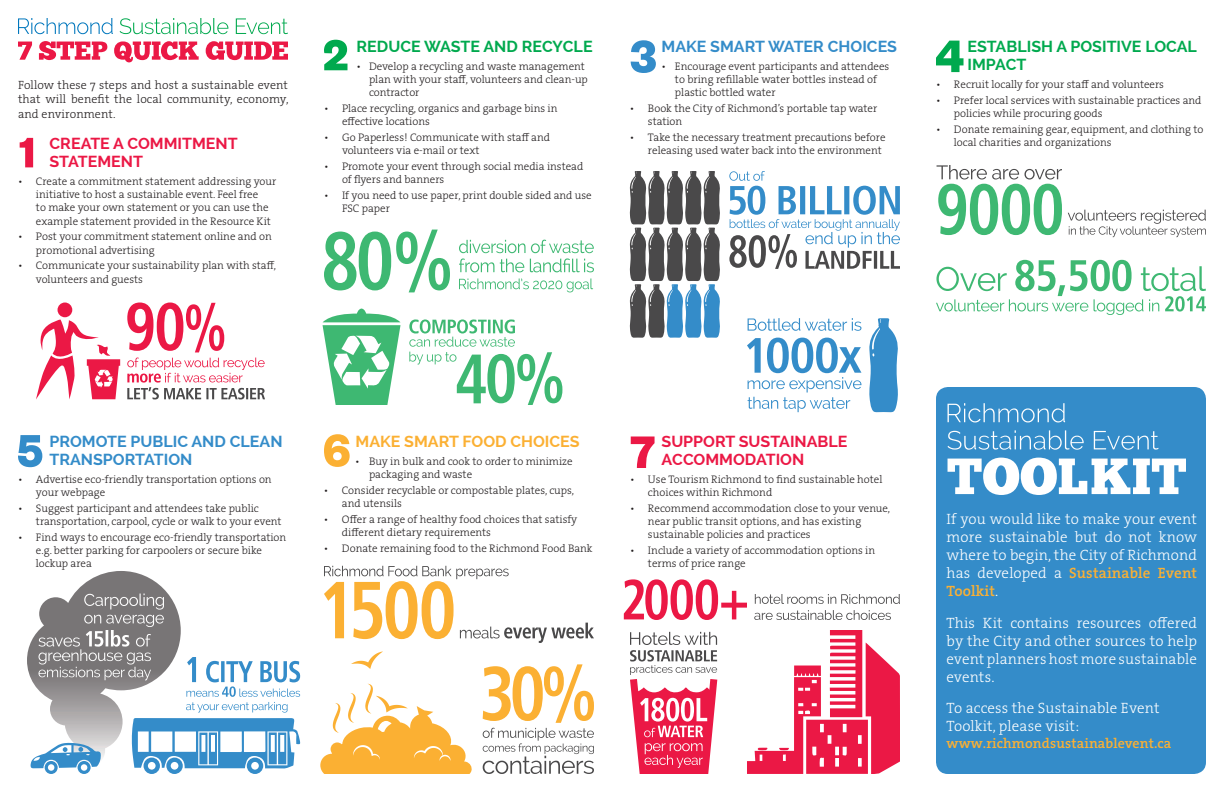
<style>
.page{position:relative;width:1224px;height:792px;background:#fff}
.page>*{position:absolute;margin:0;border:0;box-sizing:border-box;transform-origin:0 0}
.t1{font:700 16px/18px "Raleway";color:#eb1845}
.t2{font:700 16px/18px "Raleway";color:#348cc9}
.t3{font:700 16px/18px "Raleway";color:#00a94e}
.t4{font:700 16px "Raleway";color:#fbb033}
.t5{font:15px/18px "The Serif HP3 Lig";letter-spacing:.01em;color:#fff;text-align:justify}
.t6{font:15px/18px "The Serif HP6 Se Bld";letter-spacing:.01em;color:#fbb033}
.t7{font:14px "The Serif HP6 Se Bld";letter-spacing:.01em;color:#fbb033}
.t8{font:12px/14.4px "The Serif HP3 Lig";letter-spacing:.01em;color:#231f20;text-align:justify}
.t9{font:11px/13.2px "The Serif HP3 Lig";color:#231f20}
.s1{font-family:"The Serif HP3 Lig";color:#fff}
</style>
<div class="page">
<svg style="left:18px;top:41px;width:270px;height:21px"></svg>
<svg style="left:120px;top:18px;width:168px;height:16px"></svg>
<svg style="left:18px;top:18px;width:95px;height:16px"></svg>
<svg style="left:747px;top:630px;width:153px;height:144px"></svg>
<svg style="left:20px;top:138px;width:13px;height:29px"></svg>
<svg style="left:324px;top:40px;width:23px;height:30px"></svg>
<svg style="left:18px;top:435px;width:24px;height:32px"></svg>
<svg style="left:631px;top:436px;width:24px;height:32px"></svg>
<svg style="left:631px;top:40px;width:25px;height:33px"></svg>
<svg style="left:936px;top:41px;width:28px;height:31px"></svg>
<svg style="left:324px;top:434px;width:26px;height:33px"></svg>
<svg style="left:324px;top:230px;width:126px;height:62px"></svg>
<svg style="left:459px;top:278px;width:134px;height:14px"></svg>
<svg style="left:459px;top:240px;width:135px;height:32px"></svg>
<div style="left:58px;top:303px;width:14px;height:14px;background:#eb1845;border-radius:50%"></div>
<svg style="left:36px;top:319px;width:84px;height:80px"></svg>
<svg style="left:127px;top:303px;width:97px;height:49px"></svg>
<svg style="left:127px;top:358px;width:138px;height:41px"></svg>
<svg style="left:351px;top:651px;width:32px;height:18px"></svg>
<svg style="left:320px;top:684px;width:152px;height:90px"></svg>
<svg style="left:483px;top:664px;width:111px;height:110px"></svg>
<svg style="left:630px;top:632px;width:88px;height:142px"></svg>
<div style="left:936px;top:387px;width:270px;height:387px;background:#348cc9;border-radius:12px"></div>
<svg style="left:27px;top:571px;width:274px;height:203px"></svg>
<svg style="left:323px;top:309px;width:78px;height:96px"></svg>
<svg style="left:409px;top:319px;width:153px;height:86px"></svg>
<svg style="left:324px;top:566px;width:270px;height:77px"></svg>
<svg style="left:630px;top:171px;width:90px;height:167px"></svg>
<svg style="left:729px;top:171px;width:171px;height:98px"></svg>
<svg style="left:869px;top:318px;width:29px;height:94px;background:#58a0d2"></svg>
<svg style="left:748px;top:318px;width:113px;height:13px"></svg>
<svg style="left:747px;top:338px;width:114px;height:74px"></svg>
<svg style="left:624px;top:579px;width:123px;height:41px"></svg>
<svg style="left:754px;top:610px;width:137px;height:10px"></svg>
<svg style="left:755px;top:594px;width:145px;height:10px"></svg>
<svg style="left:1068px;top:210px;width:138px;height:27px"></svg>
<svg style="left:937px;top:165px;width:125px;height:70px"></svg>
<svg style="left:936px;top:260px;width:270px;height:55px"></svg>
<svg style="left:948px;top:458px;width:238px;height:37px"></svg>
<svg style="left:948px;top:430px;width:211px;height:20px"></svg>
<svg style="left:948px;top:403px;width:117px;height:19px"></svg>
<p class="t8" style="left:18px;top:78px;width:272px">Follow these 7 steps and host a sustainable event that will benefit the local community, economy, and environment.</p>
<h1 class="t1" style="left:50px;top:135px;width:190px">CREATE A COMMITMENT<br>STATEMENT</h1>
<p class="t9" style="left:36px;top:175px;width:242px;text-indent:-18px">• Create a commitment statement addressing your initiative to host a sustainable event. Feel free<br>to make your own statement or you can use the example statement provided in the Resource Kit</p>
<p class="t9" style="left:36px;top:230px;width:237px;text-indent:-18px">• Post your commitment statement online and on promotional advertising</p>
<p class="t9" style="left:36px;top:259px;width:242px;text-indent:-18px">• Communicate your sustainability plan with staff, volunteers and guests</p>
<h1 class="t3" style="left:356px;top:37px;width:238px">REDUCE WASTE AND RECYCLE</h1>
<p class="t9" style="left:369px;top:60px;width:220px;text-indent:-13px">• Develop a recycling and waste management plan with your staff, volunteers and clean-up contractor</p>
<p class="t9" style="left:342px;top:102px;width:217px;text-indent:-18px">• Place recycling, organics and garbage bins in effective locations</p>
<p class="t9" style="left:342px;top:131px;width:210px;text-indent:-18px">• Go Paperless! Communicate with staff and volunteers via e-mail or text</p>
<p class="t9" style="left:342px;top:160px;width:243px;text-indent:-18px">• Promote your event through social media instead of flyers and banners</p>
<p class="t9" style="left:342px;top:189px;width:251px;text-indent:-18px">• If you need to use paper, print double sided and use<br>FSC paper</p>
<h1 class="t2" style="left:662px;top:37px;width:237px">MAKE SMART WATER CHOICES</h1>
<p class="t9" style="left:675px;top:60px;width:216px;text-indent:-14px">• Encourage event participants and attendees to bring refillable water bottles instead of plastic bottled water</p>
<p class="t9" style="left:648px;top:102px;width:231px;text-indent:-18px">• Book the City of Richmond’s portable tap water station</p>
<p class="t9" style="left:648px;top:131px;width:239px;text-indent:-18px">• Take the necessary treatment precautions before releasing used water back into the environment</p>
<h1 class="t3" style="left:968px;top:37px;width:231px">ESTABLISH A POSITIVE LOCAL<br>IMPACT</h1>
<p class="t9" style="left:936px;top:78px;width:230px">• Recruit locally for your staff and volunteers</p>
<p class="t9" style="left:954px;top:93px;width:249px;text-indent:-18px">• Prefer local services with sustainable practices and policies while procuring goods</p>
<p class="t9" style="left:954px;top:122px;width:251px;text-indent:-18px">• Donate remaining gear, equipment, and clothing to local charities and organizations</p>
<h1 class="t2" style="left:50px;top:432px;width:235px">PROMOTE PUBLIC AND CLEAN<br>TRANSPORTATION</h1>
<p class="t9" style="left:36px;top:473px;width:237px;text-indent:-18px">• Advertise eco-friendly transportation options on your webpage</p>
<p class="t9" style="left:36px;top:502px;width:247px;text-indent:-18px">• Suggest participant and attendees take public transportation, carpool, cycle or walk to your event</p>
<p class="t9" style="left:36px;top:531px;width:252px;text-indent:-18px">• Find ways to encourage eco-friendly transportation e.g. better parking for carpoolers or secure bike lockup area</p>
<h1 class="t4" style="left:356px;top:432px;width:226px">MAKE SMART FOOD CHOICES</h1>
<p class="t9" style="left:369px;top:455px;width:205px;text-indent:-14px">• Buy in bulk and cook to order to minimize packaging and waste</p>
<p class="t9" style="left:342px;top:484px;width:234px;text-indent:-18px">• Consider recyclable or compostable plates, cups, and utensils</p>
<p class="t9" style="left:342px;top:513px;width:237px;text-indent:-18px">• Offer a range of healthy food choices that satisfy different dietary requirements</p>
<p class="t9" style="left:324px;top:542px;width:270px">• Donate remaining food to the Richmond Food Bank</p>
<h1 class="t1" style="left:662px;top:432px;width:188px">SUPPORT SUSTAINABLE<br>ACCOMMODATION</h1>
<p class="t9" style="left:648px;top:473px;width:236px;text-indent:-18px">• Use Tourism Richmond to find sustainable hotel choices within Richmond</p>
<p class="t9" style="left:648px;top:502px;width:244px;text-indent:-18px">• Recommend accommodation close to your venue, near public transit options, and has existing sustainable policies and practices</p>
<p class="t9" style="left:648px;top:544px;width:229px;text-indent:-18px">• Include a variety of accommodation options in terms of price range</p>
<h2 class="t5" style="left:947px;top:510px;width:252px">If you would like to make your event more sustainable but do not know where to begin, the City of Richmond</h2>
<h2 class="t6" style="left:947px;top:564px;width:252px"><span class="s1">has developed a</span> Sustainable Event<br>Toolkit<span class="s1">.</span></h2>
<h2 class="t5" style="left:947px;top:614px;width:252px">This Kit contains resources offered by the City and other sources to help event planners host more sustainable events.</h2>
<h2 class="t5" style="left:947px;top:699px;width:215px">To access the Sustainable Event<br>Toolkit, please visit:</h2>
<p class="t7" style="left:947px;top:734px;width:226px">www.richmondsustainablevent.ca</p>
</div>
